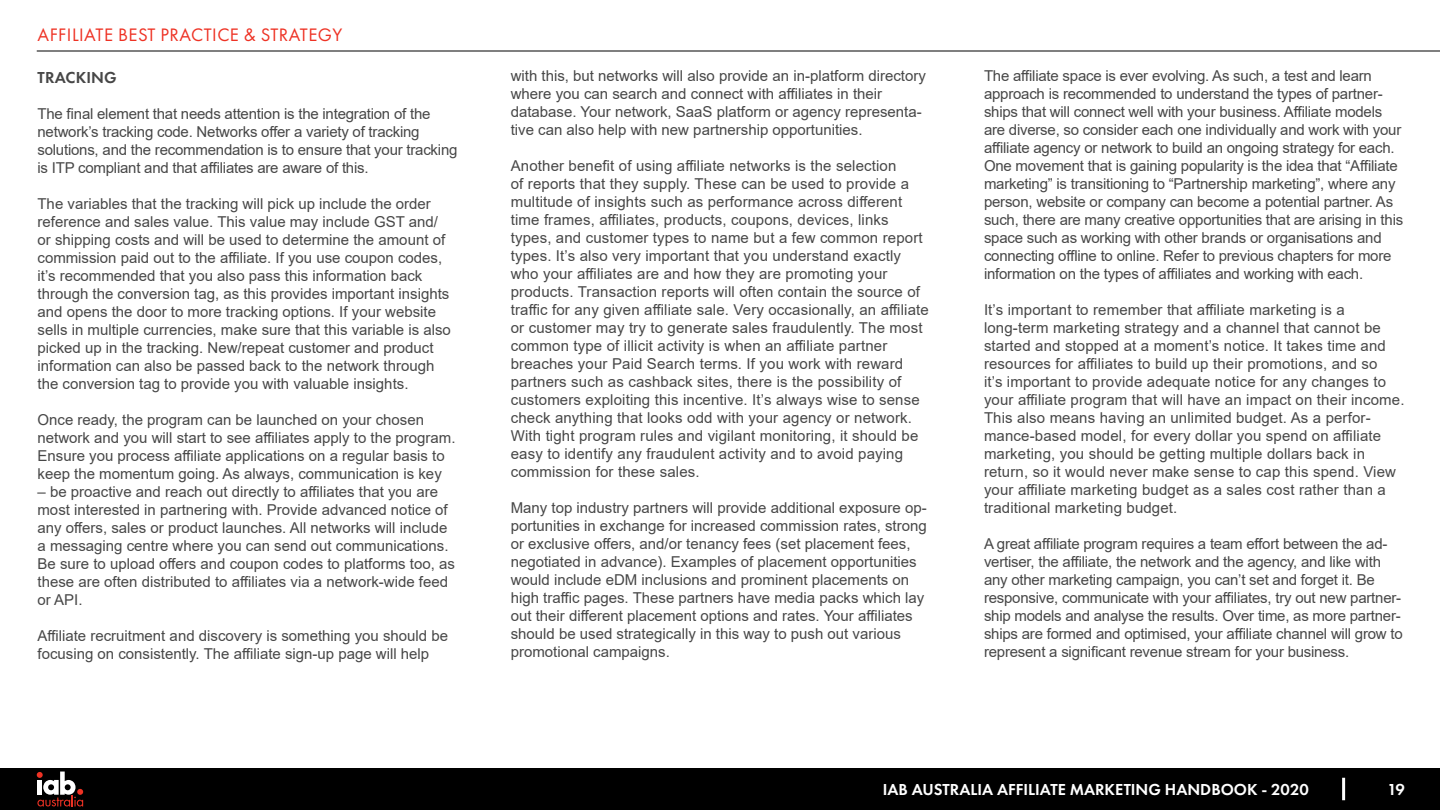
<style>
.page{position:relative;width:1440px;height:810px;background:#fff}
.page>*{position:absolute;margin:0;border:0;box-sizing:border-box;transform-origin:0 0}
.Second_Chapter_Hed{font:18.75px "Futura PT";letter-spacing:.025em;color:#ee3224}
.t1{font:600 16.5px "Futura PT";color:#fff}
.Sub_Hed{font:600 16.5px "Futura PT";letter-spacing:.01em;color:#474747}
.Body{font:15px/18px "Arial";color:#474747}
</style>
<div class="page">
<div style="left:0;top:768px;width:1440px;height:42px;background:#000"></div>
<svg style="left:37px;top:772px;width:46px;height:34px"></svg>
<hr style="left:1342px;top:778px;width:3px;height:22px;background:#fff">
<hr style="left:37px;top:51px;width:1403px;height:1px;background:#000">
<p class="Second_Chapter_Hed" style="left:38px;top:24px;width:306px">AFFILIATE BEST PRACTICE &amp; STRATEGY</p>
<p class="Sub_Hed" style="left:38px;top:67px;width:81px">TRACKING</p>
<p class="Body" style="left:38px;top:105px;width:421px">The final element that needs attention is the integration of the network’s tracking code. Networks offer a variety of tracking solutions, and the recommendation is to ensure that your tracking is ITP compliant and that affiliates are aware of this.</p>
<p class="Body" style="left:38px;top:195px;width:415px">The variables that the tracking will pick up include the order reference and sales value. This value may include GST and/ or shipping costs and will be used to determine the amount of commission paid out to the affiliate. If you use coupon codes, it’s recommended that you also pass this information back through the conversion tag, as this provides important insights and opens the door to more tracking options. If your website sells in multiple currencies, make sure that this variable is also picked up in the tracking. New/repeat customer and product information can also be passed back to the network through the conversion tag to provide you with valuable insights.</p>
<p class="Body" style="left:38px;top:411px;width:420px">Once ready, the program can be launched on your chosen network and you will start to see affiliates apply to the program.<br>Ensure you process affiliate applications on a regular basis to keep the momentum going. As always, communication is key</p>
<p class="Body" style="left:38px;top:483px;width:419px">– be proactive and reach out directly to affiliates that you are most interested in partnering with. Provide advanced notice of any offers, sales or product launches. All networks will include a messaging centre where you can send out communications.<br>Be sure to upload offers and coupon codes to platforms too, as these are often distributed to affiliates via a network-wide feed or API.</p>
<p class="Body" style="left:38px;top:627px;width:412px">Affiliate recruitment and discovery is something you should be focusing on consistently. The affiliate sign-up page will help</p>
<p class="Body" style="left:511px;top:67px;width:417px">with this, but networks will also provide an in-platform directory where you can search and connect with affiliates in their database. Your network, SaaS platform or agency representa&shy;tive can also help with new partnership opportunities.</p>
<p class="Body" style="left:511px;top:157px;width:420px">Another benefit of using affiliate networks is the selection<br>of reports that they supply. These can be used to provide a multitude of insights such as performance across different time frames, affiliates, products, coupons, devices, links types, and customer types to name but a few common report types. It’s also very important that you understand exactly who your affiliates are and how they are promoting your products. Transaction reports will often contain the source of traffic for any given affiliate sale. Very occasionally, an affiliate or customer may try to generate sales fraudulently. The most common type of illicit activity is when an affiliate partner breaches your Paid Search terms. If you work with reward partners such as cashback sites, there is the possibility of customers exploiting this incentive. It’s always wise to sense check anything that looks odd with your agency or network.<br>With tight program rules and vigilant monitoring, it should be easy to identify any fraudulent activity and to avoid paying commission for these sales.</p>
<p class="Body" style="left:511px;top:499px;width:418px">Many top industry partners will provide additional exposure op&shy;portunities in exchange for increased commission rates, strong or exclusive offers, and/or tenancy fees (set placement fees, negotiated in advance). Examples of placement opportunities would include eDM inclusions and prominent placements on high traffic pages. These partners have media packs which lay out their different placement options and rates. Your affiliates should be used strategically in this way to push out various promotional campaigns.</p>
<p class="Body" style="left:984px;top:67px;width:421px">The affiliate space is ever evolving. As such, a test and learn approach is recommended to understand the types of partner&shy;ships that will connect well with your business. Affiliate models are diverse, so consider each one individually and work with your affiliate agency or network to build an ongoing strategy for each.<br>One movement that is gaining popularity is the idea that “Affiliate marketing” is transitioning to “Partnership marketing”, where any person, website or company can become a potential partner. As such, there are many creative opportunities that are arising in this space such as working with other brands or organisations and connecting offline to online. Refer to previous chapters for more information on the types of affiliates and working with each.</p>
<p class="Body" style="left:984px;top:301px;width:422px">It’s important to remember that affiliate marketing is a long-term marketing strategy and a channel that cannot be started and stopped at a moment’s notice. It takes time and resources for affiliates to build up their promotions, and so<br>it’s important to provide adequate notice for any changes to your affiliate program that will have an impact on their income.<br>This also means having an unlimited budget. As a perfor&shy;mance-based model, for every dollar you spend on affiliate marketing, you should be getting multiple dollars back in return, so it would never make sense to cap this spend. View your affiliate marketing budget as a sales cost rather than a traditional marketing budget.</p>
<p class="Body" style="left:984px;top:535px;width:420px">A great affiliate program requires a team effort between the ad&shy;vertiser, the affiliate, the network and the agency, and like with any other marketing campaign, you can’t set and forget it. Be responsive, communicate with your affiliates, try out new partner&shy;ship models and analyse the results. Over time, as more partner&shy;ships are formed and optimised, your affiliate channel will grow to represent a significant revenue stream for your business.</p>
<p class="t1" style="left:883px;top:779px;width:427px">IAB AUSTRALIA AFFILIATE MARKETING HANDBOOK - 2020</p>
<p class="t1" style="left:1388px;top:779px;width:19px">19</p>
</div>
